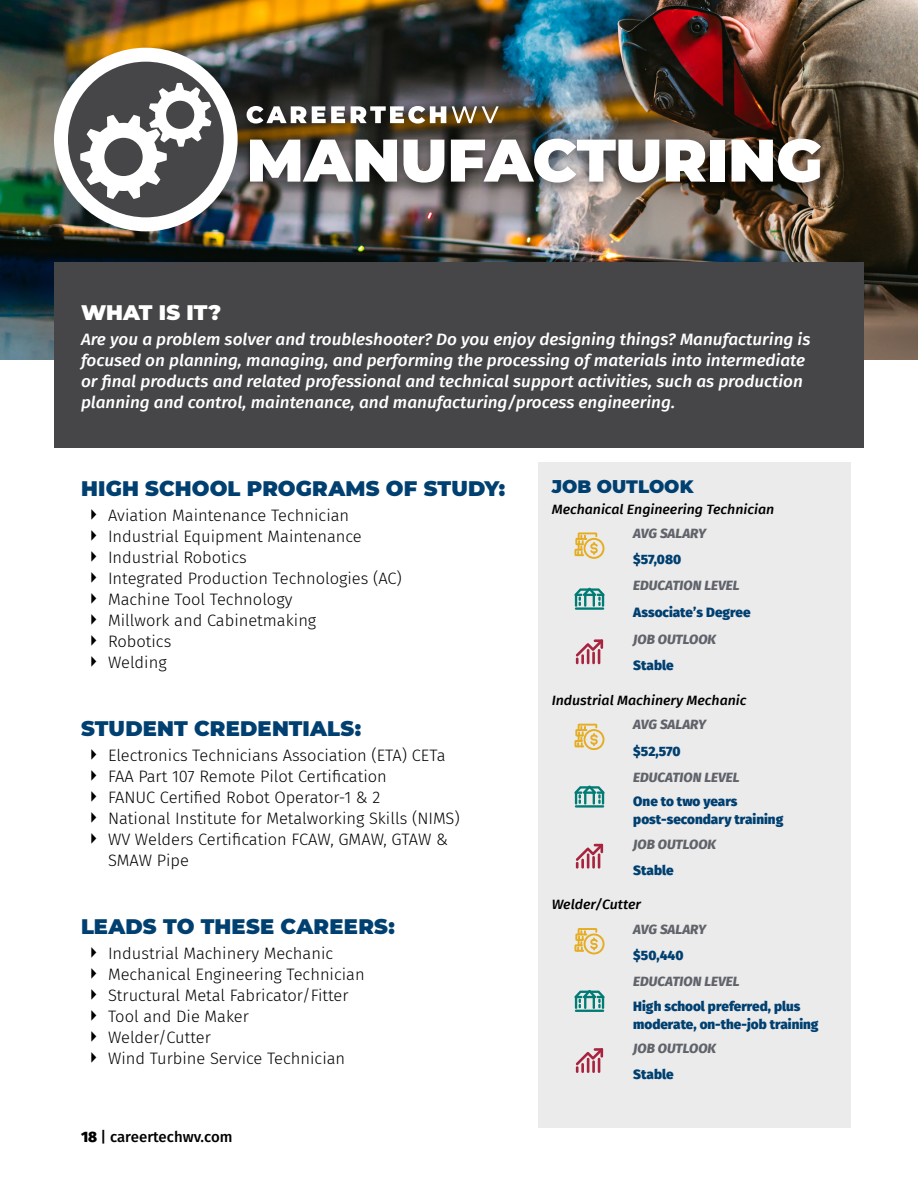
<style>
.page{position:relative;width:918px;height:1188px;background:#fff}
.page>*{position:absolute;margin:0;border:0;box-sizing:border-box;transform-origin:0 0}
.t1{font:900 60px "Montserrat";color:#fff}
.Section{font:900 21px "Montserrat";letter-spacing:.01em;color:#004071}
.What_Is_It{font:900 21px "Montserrat";letter-spacing:-.005em;color:#fff}
.Job_Outlook{font:900 18px "Montserrat";color:#004071}
.t2{font:300 16.5px/21px "Fira Sans";color:#000}
.Cluster_Description{font:italic 500 16.5px/21px "Fira Sans";color:#fff;scale:1.04 1}
.t3{font:500 15px "Fira Sans";color:#000}
.Table_Text_2{font:800 13.5px/18px "Fira Sans";color:#004071}
.Table_Heading{font:italic 800 13.5px "Fira Sans";color:#60636b}
.Job_Labels{font:italic 500 13.5px "Fira Sans";color:#000;scale:1.05 1}
.s1{font-family:"Montserrat";font-weight:500;font-size:24.75px}
.s2{font-weight:800}
</style>
<div class="page">
<img style="left:0;top:0;width:918px;height:360px">
<div style="left:54px;top:262px;width:810px;height:185px;background:#464547"></div>
<div style="left:54px;top:48px;width:184px;height:183px;background:#fff;border-radius:50%"></div>
<svg style="left:68px;top:62px;width:156px;height:155px"></svg>
<div style="left:538px;top:462px;width:312px;height:666px;background:#ecebeb"></div>
<svg style="left:574px;top:532px;width:31px;height:27px"></svg>
<hr style="left:575px;top:607px;width:29px;height:3px;background:#017c75">
<svg style="left:574px;top:588px;width:31px;height:19px"></svg>
<svg style="left:576px;top:639px;width:27px;height:25px"></svg>
<svg style="left:574px;top:724px;width:31px;height:26px"></svg>
<hr style="left:575px;top:805px;width:29px;height:3px;background:#017c75">
<svg style="left:574px;top:785px;width:31px;height:20px"></svg>
<svg style="left:576px;top:844px;width:27px;height:25px"></svg>
<svg style="left:574px;top:928px;width:31px;height:26px"></svg>
<hr style="left:575px;top:1010px;width:29px;height:2px;background:#017c75">
<svg style="left:574px;top:990px;width:31px;height:19px"></svg>
<svg style="left:576px;top:1048px;width:27px;height:25px"></svg>
<div style="left:235px;top:128px;width:600px;height:73px;background:#000;opacity:.75"></div>
<div style="left:232px;top:96px;width:280px;height:47px;background:#000;opacity:.75"></div>
<svg style="left:247px;top:106px;width:98px;height:18px"></svg>
<svg style="left:351px;top:106px;width:95px;height:18px"></svg>
<svg style="left:452px;top:106px;width:47px;height:17px"></svg>
<p class="t1" style="left:247px;top:115px;width:577px">MANUFACTURING</p>
<p class="What_Is_It" style="left:81px;top:297px;width:142px">WHAT IS IT?</p>
<p class="Cluster_Description" style="left:81px;top:328px;width:703px">Are you a problem solver and troubleshooter? Do you enjoy designing things? Manufacturing is focused on planning, managing, and performing the processing of materials into intermediate or final products and related professional and technical support activities, such as production planning and control, maintenance, and manufacturing/process engineering.</p>
<p class="Section" style="left:81px;top:472px;width:426px">HIGH SCHOOL PROGRAMS OF STUDY:</p>
<p class="t2" style="left:90px;top:505px;width:261px"><span class="s1">▶</span> Aviation Maintenance Technician</p>
<p class="t2" style="left:90px;top:526px;width:273px"><span class="s1">▶</span> Industrial Equipment Maintenance</p>
<p class="t2" style="left:90px;top:547px;width:158px"><span class="s1">▶</span> Industrial Robotics</p>
<p class="t2" style="left:90px;top:568px;width:313px"><span class="s1">▶</span> Integrated Production Technologies (AC)</p>
<p class="t2" style="left:90px;top:589px;width:204px"><span class="s1">▶</span> Machine Tool Technology</p>
<p class="t2" style="left:90px;top:610px;width:228px"><span class="s1">▶</span> Millwork and Cabinetmaking</p>
<p class="t2" style="left:90px;top:631px;width:83px"><span class="s1">▶</span> Robotics</p>
<p class="t2" style="left:90px;top:652px;width:78px"><span class="s1">▶</span> Welding</p>
<p class="Section" style="left:81px;top:712px;width:282px">STUDENT CREDENTIALS:</p>
<p class="t2" style="left:90px;top:745px;width:357px"><span class="s1">▶</span> Electronics Technicians Association (ETA) CETa</p>
<p class="t2" style="left:90px;top:766px;width:298px"><span class="s1">▶</span> FAA Part 107 Remote Pilot Certification</p>
<p class="t2" style="left:90px;top:787px;width:292px"><span class="s1">▶</span> FANUC Certified Robot Operator-1 &amp; 2</p>
<p class="t2" style="left:90px;top:808px;width:371px"><span class="s1">▶</span> National Institute for Metalworking Skills (NIMS)</p>
<p class="t2" style="left:108px;top:829px;width:342px;text-indent:-18px"><span class="s1">▶</span> WV Welders Certification FCAW, GMAW, GTAW &amp;<br>SMAW Pipe</p>
<p class="Section" style="left:81px;top:910px;width:315px">LEADS TO THESE CAREERS:</p>
<p class="t2" style="left:90px;top:943px;width:245px"><span class="s1">▶</span> Industrial Machinery Mechanic</p>
<p class="t2" style="left:90px;top:964px;width:276px"><span class="s1">▶</span> Mechanical Engineering Technician</p>
<p class="t2" style="left:90px;top:985px;width:260px"><span class="s1">▶</span> Structural Metal Fabricator/Fitter</p>
<p class="t2" style="left:90px;top:1006px;width:160px"><span class="s1">▶</span> Tool and Die Maker</p>
<p class="t2" style="left:90px;top:1027px;width:122px"><span class="s1">▶</span> Welder/Cutter</p>
<p class="t2" style="left:90px;top:1048px;width:257px"><span class="s1">▶</span> Wind Turbine Service Technician</p>
<p class="t3" style="left:81px;top:1124px;width:153px"><span class="s2">18</span> | careertechwv.com</p>
<p class="Job_Outlook" style="left:552px;top:473px;width:143px">JOB OUTLOOK</p>
<p class="Job_Labels" style="left:552px;top:498px;width:213px">Mechanical Engineering Technician</p>
<p class="Table_Heading" style="left:633px;top:522px;width:74px">AVG SALARY</p>
<p class="Table_Text_2" style="left:633px;top:551px;width:49px">$57,080</p>
<p class="Table_Heading" style="left:633px;top:574px;width:108px">EDUCATION LEVEL</p>
<p class="Table_Text_2" style="left:633px;top:604px;width:119px">Associate’s Degree</p>
<p class="Table_Heading" style="left:633px;top:628px;width:84px">JOB OUTLOOK</p>
<p class="Table_Text_2" style="left:633px;top:657px;width:42px">Stable</p>
<p class="Job_Labels" style="left:552px;top:689px;width:187px">Industrial Machinery Mechanic</p>
<p class="Table_Heading" style="left:633px;top:713px;width:74px">AVG SALARY</p>
<p class="Table_Text_2" style="left:633px;top:742px;width:49px">$52,570</p>
<p class="Table_Heading" style="left:633px;top:765px;width:108px">EDUCATION LEVEL</p>
<p class="Table_Text_2" style="left:633px;top:792px;width:106px">One to two years</p>
<p class="Table_Text_2" style="left:633px;top:810px;width:152px">post-secondary training</p>
<p class="Table_Heading" style="left:633px;top:832px;width:84px">JOB OUTLOOK</p>
<p class="Table_Text_2" style="left:633px;top:861px;width:42px">Stable</p>
<p class="Job_Labels" style="left:552px;top:894px;width:86px">Welder/Cutter</p>
<p class="Table_Heading" style="left:633px;top:917px;width:74px">AVG SALARY</p>
<p class="Table_Text_2" style="left:633px;top:946px;width:52px">$50,440</p>
<p class="Table_Heading" style="left:633px;top:969px;width:108px">EDUCATION LEVEL</p>
<p class="Table_Text_2" style="left:633px;top:997px;width:187px">High school preferred, plus moderate, on-the-job training</p>
<p class="Table_Heading" style="left:633px;top:1037px;width:84px">JOB OUTLOOK</p>
<p class="Table_Text_2" style="left:633px;top:1065px;width:42px">Stable</p>
</div>
